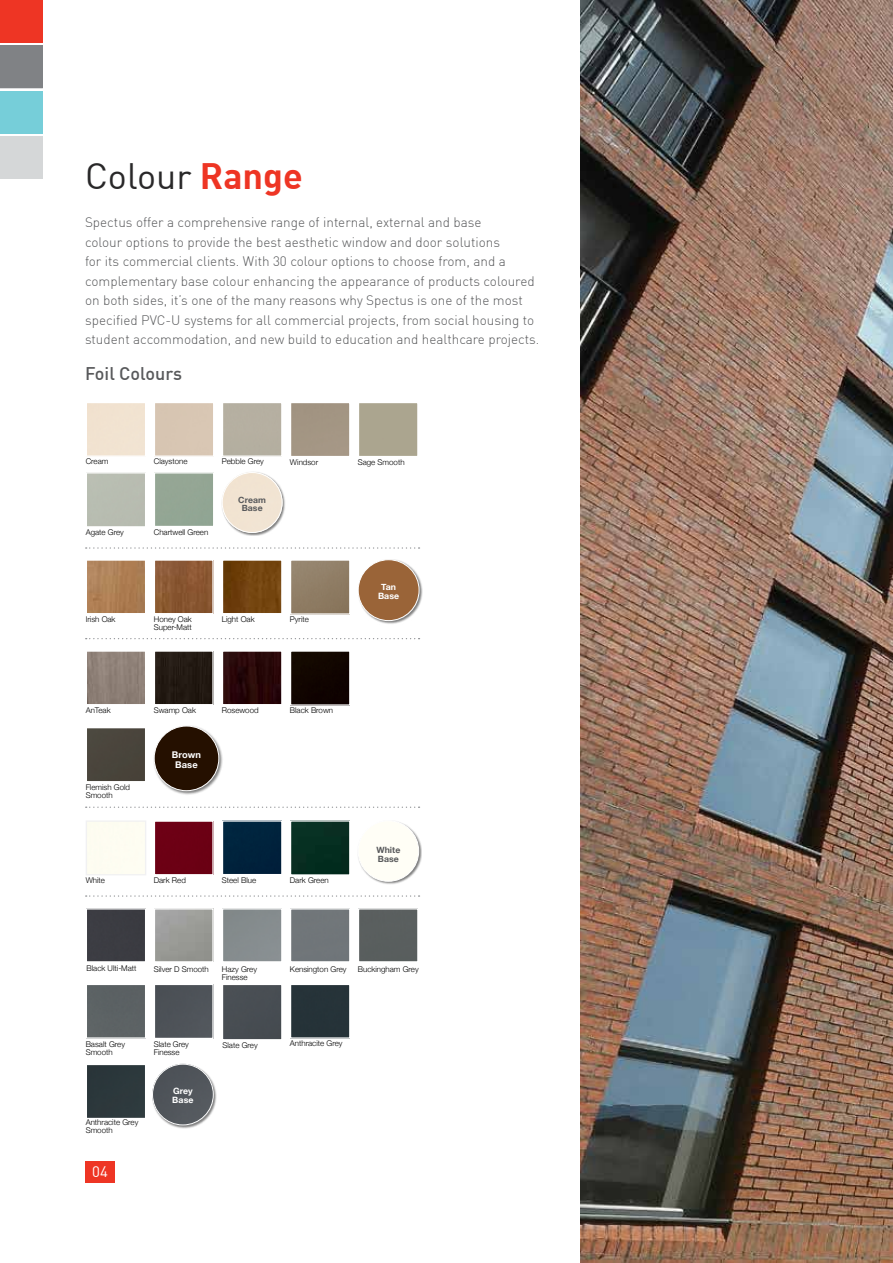
<style>
.page{position:relative;width:893px;height:1263px;background:#fff}
.page>*{position:absolute;margin:0;border:0;box-sizing:border-box;transform-origin:0 0}
.t1{font:36px "DIN";color:#292829}
.t2{font:500 18px "DIN";color:#58595b}
.t3{font:15px "DIN";color:#fff}
.t4{font:300 13.5px/19.5px "DIN";color:#58595b}
.t5{font:700 9.3px/9.6px "Helvetica Neue";letter-spacing:.01em;color:#fff;text-align:center}
.t6{font:700 8.7px/9px "Helvetica Neue";letter-spacing:.01em;color:#fff;text-align:center}
.t7{font:700 8.7px/9px "Helvetica Neue";letter-spacing:.01em;color:#58595b}
.t8{font:700 8.55px/7.9px "Helvetica Neue";letter-spacing:.01em;color:#58595b;text-align:center}
.t9{font:300 7.95px/7.9px "Helvetica Neue";color:#000}
.s1{font-weight:700;color:#ee3524}
</style>
<div class="page">
<img style="left:580px;top:0;width:313px;height:1263px">
<div style="left:85px;top:1161px;width:30px;height:21px;background:#ee3524"></div>
<div style="left:0;top:0;width:42px;height:42px;background:#ee3524"></div>
<div style="left:0;top:45px;width:43px;height:43px;background:#808285"></div>
<div style="left:0;top:91px;width:42px;height:42px;background:#76ced9"></div>
<div style="left:0;top:137px;width:42px;height:42px;background:#d5d7d8"></div>
<div style="left:292px;top:986px;width:56px;height:51px;background:#253238"></div>
<div style="left:290px;top:984px;width:60px;height:55px;border:1px solid #fff"></div>
<div style="left:88px;top:1066px;width:56px;height:51px;background:#2c383c"></div>
<div style="left:86px;top:1064px;width:60px;height:55px;border:1px solid #fff"></div>
<div style="left:88px;top:986px;width:56px;height:51px;background:#5c6264"></div>
<div style="left:86px;top:984px;width:60px;height:55px;border:1px solid #fff"></div>
<div style="left:292px;top:822px;width:56px;height:52px;background:#062e22"></div>
<div style="left:290px;top:820px;width:60px;height:56px;border:1px solid #fff"></div>
<div style="left:156px;top:822px;width:56px;height:51px;background:#6c0014"></div>
<div style="left:154px;top:820px;width:60px;height:55px;border:1px solid #fff"></div>
<div style="left:222px;top:908px;width:60px;height:54px;border:1px solid #fff"></div>
<div style="left:290px;top:908px;width:60px;height:54px;border:1px solid #fff"></div>
<div style="left:156px;top:986px;width:56px;height:51px;background:#4e5358"></div>
<div style="left:154px;top:984px;width:60px;height:55px;border:1px solid #fff"></div>
<div style="left:224px;top:822px;width:56px;height:51px;background:#00233d"></div>
<div style="left:222px;top:820px;width:60px;height:55px;border:1px solid #fff"></div>
<div style="left:88px;top:910px;width:56px;height:50px;background:#3b3c42"></div>
<div style="left:86px;top:908px;width:60px;height:54px;border:1px solid #fff"></div>
<div style="left:154px;top:908px;width:60px;height:54px;border:1px solid #fff"></div>
<div style="left:86px;top:820px;width:60px;height:55px;border:1px solid #f1f1f2"></div>
<div style="left:357px;top:820px;width:65px;height:65px;background:#000;opacity:.5"></div>
<div style="left:358px;top:821px;width:61px;height:60px;background:#fffef6;border-radius:50%"></div>
<div style="left:358px;top:820px;width:61px;height:62px;border:1px solid #fff;border-radius:50%"></div>
<div style="left:86px;top:472px;width:60px;height:55px;border:1px solid #fff"></div>
<div style="left:154px;top:472px;width:60px;height:55px;border:1px solid #fff"></div>
<div style="left:290px;top:402px;width:60px;height:55px;border:1px solid #fff"></div>
<div style="left:154px;top:402px;width:60px;height:55px;border:1px solid #fff"></div>
<div style="left:86px;top:402px;width:60px;height:55px;border:1px solid #fff"></div>
<div style="left:222px;top:402px;width:60px;height:55px;border:1px solid #fff"></div>
<div style="left:358px;top:402px;width:61px;height:55px;border:1px solid #fff"></div>
<div style="left:221px;top:472px;width:65px;height:64px;background:#000;opacity:.5"></div>
<div style="left:222px;top:472px;width:60px;height:61px;background:#f1e4d2;border-radius:30px"></div>
<div style="left:222px;top:472px;width:60px;height:61px;border:1px solid #fff;border-radius:50%"></div>
<img style="left:224px;top:561px;width:56px;height:51px">
<div style="left:222px;top:559px;width:60px;height:55px;border:1px solid #fff"></div>
<img style="left:88px;top:561px;width:56px;height:51px">
<div style="left:86px;top:559px;width:60px;height:55px;border:1px solid #fff"></div>
<img style="left:292px;top:561px;width:56px;height:52px">
<div style="left:290px;top:559px;width:60px;height:56px;border:1px solid #fff"></div>
<img style="left:156px;top:561px;width:56px;height:51px">
<div style="left:154px;top:559px;width:60px;height:55px;border:1px solid #fff"></div>
<div style="left:358px;top:559px;width:65px;height:65px;background:#000;opacity:.5"></div>
<div style="left:358px;top:560px;width:61px;height:61px;background:#9a6438;border-radius:50%"></div>
<div style="left:358px;top:559px;width:61px;height:62px;border:1px solid #fff;border-radius:50%"></div>
<div style="left:292px;top:652px;width:56px;height:52px;background:#110500"></div>
<div style="left:290px;top:650px;width:60px;height:56px;border:1px solid #fff"></div>
<img style="left:224px;top:652px;width:56px;height:51px">
<div style="left:222px;top:650px;width:60px;height:55px;border:1px solid #fff"></div>
<img style="left:88px;top:652px;width:56px;height:51px">
<div style="left:86px;top:650px;width:60px;height:55px;border:1px solid #fff"></div>
<div style="left:88px;top:729px;width:56px;height:51px;background:#49453c"></div>
<div style="left:86px;top:727px;width:60px;height:55px;border:1px solid #fff"></div>
<div style="left:156px;top:652px;width:56px;height:51px;background:#221912"></div>
<div style="left:154px;top:650px;width:60px;height:55px;border:1px solid #fff"></div>
<div style="left:153px;top:725px;width:70px;height:70px;background:#000;opacity:.5"></div>
<div style="left:154px;top:726px;width:65px;height:65px;background:#251000;border-radius:50%"></div>
<div style="left:154px;top:726px;width:65px;height:65px;border:1px solid #fff;border-radius:50%"></div>
<div style="left:152px;top:1064px;width:65px;height:64px;background:#000;opacity:.5"></div>
<div style="left:152px;top:1064px;width:62px;height:61px;background:#51565b;border-radius:31px"></div>
<div style="left:152px;top:1064px;width:62px;height:61px;border:1px solid #fff;border-radius:50%"></div>
<div style="left:224px;top:986px;width:56px;height:52px;background:#484d53"></div>
<div style="left:222px;top:984px;width:60px;height:56px;border:1px solid #fff"></div>
<div style="left:360px;top:910px;width:57px;height:50px;background:#595f5e"></div>
<div style="left:358px;top:908px;width:61px;height:54px;border:1px solid #fff"></div>
<svg style="left:86px;top:547px;width:334px;height:2px"></svg>
<svg style="left:86px;top:638px;width:334px;height:1px"></svg>
<svg style="left:86px;top:806px;width:334px;height:2px"></svg>
<svg style="left:86px;top:895px;width:334px;height:2px"></svg>
<h1 class="t1" style="left:85px;top:153px;width:219px">Colour <span class="s1">Range</span></h1>
<p class="t4" style="left:85px;top:212px;width:456px">Spectus offer a comprehensive range of internal, external and base<br>colour options to provide the best aesthetic window and door solutions<br>for its commercial clients. With 30 colour options to choose from, and a complementary base colour enhancing the appearance of products coloured on both sides, it’s one of the many reasons why Spectus is one of the most specified PVC-U systems for all commercial projects, from social housing to student accommodation, and new build to education and healthcare projects.</p>
<h2 class="t2" style="left:85px;top:362px;width:99px">Foil Colours</h2>
<p class="t9" style="left:86px;top:457px;width:24px">Cream</p>
<p class="t9" style="left:154px;top:457px;width:35px">Claystone</p>
<p class="t9" style="left:222px;top:457px;width:43px">Pebble Grey</p>
<p class="t9" style="left:290px;top:457px;width:30px">Windsor</p>
<p class="t9" style="left:358px;top:457px;width:48px">Sage Smooth</p>
<p class="t8" style="left:238px;top:496px;width:29px">Cream<br>Base</p>
<p class="t9" style="left:86px;top:528px;width:40px">Agate Grey</p>
<p class="t9" style="left:154px;top:527px;width:56px">Chartwell Green</p>
<p class="t9" style="left:86px;top:615px;width:31px">Irish Oak</p>
<p class="t9" style="left:154px;top:615px;width:40px">Honey Oak</p>
<p class="t9" style="left:222px;top:615px;width:34px">Light Oak</p>
<p class="t9" style="left:290px;top:615px;width:21px">Pyrite</p>
<p class="t9" style="left:154px;top:622px;width:40px">Super-Matt</p>
<p class="t9" style="left:154px;top:706px;width:44px">Swamp Oak</p>
<p class="t5" style="left:172px;top:750px;width:31px">Brown<br>Base</p>
<p class="t9" style="left:86px;top:706px;width:26px">AnTeak</p>
<p class="t9" style="left:222px;top:706px;width:38px">Rosewood</p>
<p class="t9" style="left:290px;top:706px;width:45px">Black Brown</p>
<p class="t9" style="left:86px;top:783px;width:46px">Flemish Gold<br>Smooth</p>
<p class="t9" style="left:86px;top:876px;width:21px">White</p>
<p class="t9" style="left:222px;top:875px;width:36px">Steel Blue</p>
<p class="t9" style="left:154px;top:876px;width:34px">Dark Red</p>
<p class="t9" style="left:290px;top:876px;width:40px">Dark Green</p>
<p class="t6" style="left:378px;top:582px;width:23px">Tan<br>Base</p>
<p class="t7" style="left:376px;top:846px;width:26px">White<br>Base</p>
<p class="t9" style="left:87px;top:963px;width:52px">Black Ulti-Matt</p>
<p class="t9" style="left:154px;top:964px;width:56px">Silver D Smooth</p>
<p class="t9" style="left:222px;top:964px;width:37px">Hazy Grey<br>Finesse</p>
<p class="t9" style="left:290px;top:964px;width:58px">Kensington Grey</p>
<p class="t9" style="left:358px;top:964px;width:62px">Buckingham Grey</p>
<p class="t9" style="left:86px;top:1039px;width:41px">Basalt Grey<br>Smooth</p>
<p class="t9" style="left:86px;top:1118px;width:54px">Anthracite Grey<br>Smooth</p>
<p class="t3" style="left:92px;top:1162px;width:17px">04</p>
<p class="t9" style="left:154px;top:1039px;width:37px">Slate Grey<br>Finesse</p>
<p class="t9" style="left:222px;top:1041px;width:37px">Slate Grey</p>
<p class="t6" style="left:172px;top:1087px;width:23px;text-align:left">Grey<br>Base</p>
<p class="t9" style="left:290px;top:1039px;width:54px">Anthracite Grey</p>
</div>
